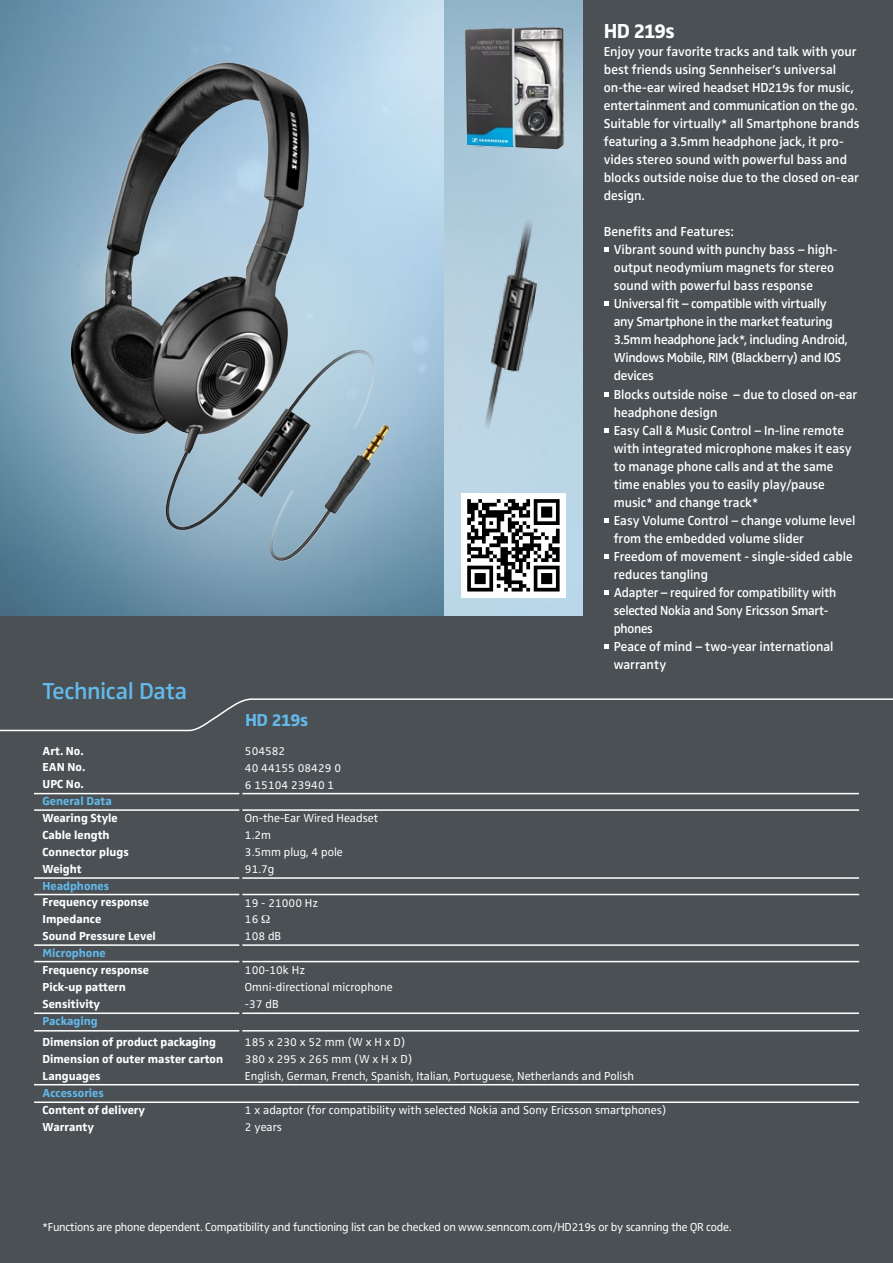
<style>
.page{position:relative;width:893px;height:1263px;background:#4a5054}
.page>*{position:absolute;margin:0;border:0;box-sizing:border-box;transform-origin:0 0}
.t1{font:600 24px "Sennheiser";letter-spacing:-.015em;color:#63b9e9}
.t2{font:700 21px "Sennheiser";letter-spacing:-.045em;color:#fff}
.t3{font:700 18px "Sennheiser";letter-spacing:-.035em;color:#63b9e9}
.t4{font:600 13.5px/18px "Sennheiser";letter-spacing:-.005em;color:#fff}
.t5{font:12px "Sennheiser";color:#fff}
.t6{font:700 12px "Sennheiser";color:#fff}
.t7{font:12px "Sennheiser";letter-spacing:-.02em;color:#fff}
.t8{font:700 12px "Sennheiser";color:#63b9e9}
</style>
<div class="page">
<hr style="left:34px;top:809px;width:825px;height:2px;background:#fff">
<hr style="left:34px;top:894px;width:825px;height:1px;background:#fff">
<hr style="left:34px;top:961px;width:825px;height:1px;background:#fff">
<hr style="left:34px;top:1030px;width:825px;height:1px;background:#fff">
<hr style="left:34px;top:1101px;width:825px;height:2px;background:#fff">
<hr style="left:34px;top:793px;width:825px;height:1px;background:#fff">
<hr style="left:34px;top:877px;width:825px;height:2px;background:#fff">
<hr style="left:34px;top:944px;width:825px;height:2px;background:#fff">
<hr style="left:34px;top:1012px;width:825px;height:2px;background:#fff">
<hr style="left:34px;top:1084px;width:825px;height:1px;background:#fff">
<hr style="left:239px;top:742px;width:3px;height:335px;background:#4a5054">
<img style="left:0;top:0;width:444px;height:616px">
<img style="left:444px;top:0;width:139px;height:616px">
<img style="left:457px;top:21px;width:115px;height:191px">
<img style="left:480px;top:216px;width:67px;height:220px">
<div style="left:461px;top:493px;width:105px;height:105px;background:#fff"></div>
<svg style="left:467px;top:499px;width:93px;height:92px"></svg>
<img style="left:69px;top:41px;width:335px;height:534px">
<svg style="left:0;top:698px;width:893px;height:34px"></svg>
<svg style="left:604px;top:248px;width:4px;height:4px"></svg>
<svg style="left:604px;top:302px;width:4px;height:4px"></svg>
<svg style="left:604px;top:392px;width:4px;height:4px"></svg>
<svg style="left:604px;top:428px;width:4px;height:4px"></svg>
<svg style="left:604px;top:518px;width:4px;height:4px"></svg>
<svg style="left:604px;top:554px;width:4px;height:4px"></svg>
<svg style="left:604px;top:590px;width:4px;height:4px"></svg>
<svg style="left:604px;top:644px;width:4px;height:4px"></svg>
<h1 class="t1" style="left:42px;top:676px;width:146px">Technical Data</h1>
<h3 class="t3" style="left:245px;top:709px;width:65px">HD 219s</h3>
<h2 class="t2" style="left:604px;top:19px;width:73px">HD 219s</h2>
<p class="t4" style="left:604px;top:43px;width:257px">Enjoy your favorite tracks and talk with your best friends using Sennheiser’s universal on-the-ear wired headset HD219s for music, entertainment and communication on the go.<br>Suitable for virtually* all Smartphone brands featuring a 3.5mm headphone jack, it pro&shy;vides stereo sound with powerful bass and blocks outside noise due to the closed on-ear design.</p>
<p class="t4" style="left:614px;top:223px;width:245px;text-indent:-10px">Benefits and Features:<br>Vibrant sound with punchy bass – high&shy;output neodymium magnets for stereo sound with powerful bass response<br>Universal fit – compatible with virtually<br>any Smartphone in the market featuring<br>3.5mm headphone jack*, including Android,<br>Windows Mobile, RIM (Blackberry) and IOS devices<br>Blocks outside noise – due to closed on-ear headphone design<br>Easy Call &amp; Music Control – In-line remote with integrated microphone makes it easy to manage phone calls and at the same time enables you to easily play/pause music* and change track*<br>Easy Volume Control – change volume level from the embedded volume slider<br>Freedom of movement - single-sided cable reduces tangling<br>Adapter – required for compatibility with selected Nokia and Sony Ericsson Smart&shy;phones<br>Peace of mind – two-year international warranty</p>
<p class="t6" style="left:43px;top:743px;width:43px">Art. No.</p>
<p class="t5" style="left:245px;top:744px;width:42px">504582</p>
<p class="t6" style="left:43px;top:760px;width:44px">EAN No.</p>
<p class="t5" style="left:245px;top:761px;width:98px">40 44155 08429 0</p>
<p class="t6" style="left:43px;top:777px;width:43px">UPC No.</p>
<p class="t5" style="left:245px;top:777px;width:91px">6 15104 23940 1</p>
<p class="t8" style="left:43px;top:794px;width:71px">General Data</p>
<p class="t6" style="left:43px;top:811px;width:77px">Wearing Style</p>
<p class="t5" style="left:245px;top:811px;width:135px">On-the-Ear Wired Headset</p>
<p class="t6" style="left:43px;top:828px;width:69px">Cable length</p>
<p class="t5" style="left:245px;top:828px;width:28px">1.2m</p>
<p class="t6" style="left:43px;top:845px;width:88px">Connector plugs</p>
<p class="t5" style="left:245px;top:845px;width:99px">3.5mm plug, 4 pole</p>
<p class="t6" style="left:43px;top:862px;width:41px">Weight</p>
<p class="t5" style="left:245px;top:862px;width:31px">91.7g</p>
<p class="t8" style="left:43px;top:878px;width:68px">Headphones</p>
<p class="t6" style="left:43px;top:895px;width:108px">Frequency response</p>
<p class="t5" style="left:245px;top:896px;width:75px">19 - 21000 Hz</p>
<p class="t6" style="left:43px;top:912px;width:60px">Impedance</p>
<p class="t5" style="left:245px;top:912px;width:15px">16</p>
<p class="t6" style="left:43px;top:929px;width:115px">Sound Pressure Level</p>
<p class="t5" style="left:245px;top:929px;width:38px">108 dB</p>
<p class="t8" style="left:43px;top:946px;width:65px">Microphone</p>
<p class="t6" style="left:43px;top:963px;width:108px">Frequency response</p>
<p class="t5" style="left:245px;top:963px;width:62px">100-10k Hz</p>
<p class="t6" style="left:43px;top:980px;width:85px">Pick-up pattern</p>
<p class="t5" style="left:245px;top:980px;width:149px">Omni-directional microphone</p>
<p class="t6" style="left:43px;top:997px;width:59px">Sensitivity</p>
<p class="t5" style="left:245px;top:997px;width:35px">-37 dB</p>
<p class="t8" style="left:43px;top:1013px;width:57px">Packaging</p>
<p class="t6" style="left:43px;top:1035px;width:175px">Dimension of product packaging</p>
<p class="t5" style="left:245px;top:1035px;width:162px">185 x 230 x 52 mm (W x H x D)</p>
<p class="t6" style="left:43px;top:1052px;width:182px">Dimension of outer master carton</p>
<p class="t5" style="left:245px;top:1052px;width:169px">380 x 295 x 265 mm (W x H x D)</p>
<p class="t6" style="left:43px;top:1069px;width:60px">Languages</p>
<p class="t5" style="left:245px;top:1069px;width:391px">English, German, French, Spanish, Italian, Portuguese, Netherlands and Polish</p>
<p class="t8" style="left:43px;top:1086px;width:63px">Accessories</p>
<p class="t6" style="left:43px;top:1102px;width:104px">Content of delivery</p>
<p class="t5" style="left:245px;top:1103px;width:423px">1 x adaptor (for compatibility with selected Nokia and Sony Ericsson smartphones)</p>
<p class="t6" style="left:43px;top:1119px;width:53px">Warranty</p>
<p class="t5" style="left:245px;top:1120px;width:39px">2 years</p>
<p class="t7" style="left:43px;top:1220px;width:690px">*Functions are phone dependent. Compatibility and functioning list can be checked on www.senncom.com/HD219s or by scanning the QR code.</p>
</div>
